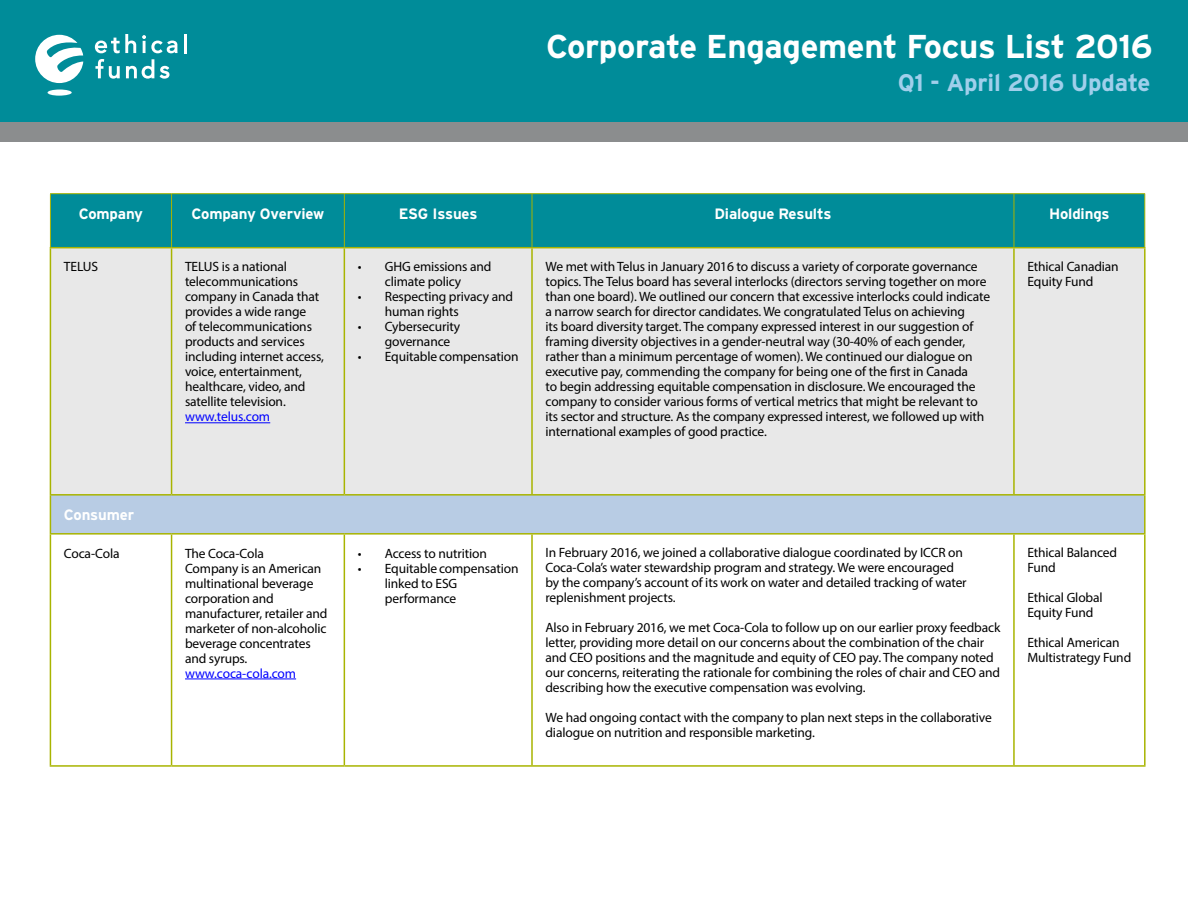
<style>
.page{position:relative;width:1188px;height:918px;background:#fff}
.page>*{position:absolute;margin:0;border:0;box-sizing:border-box;transform-origin:0 0}
.t1{font:700 33px "Interstate";letter-spacing:-.01em;color:#fff}
.t2{font:700 24px "Interstate";letter-spacing:-.01em;color:#a0cfeb}
.t3{font:700 15px "Interstate";letter-spacing:-.01em;color:#fff}
.t4{font:13.5px/15px "Myriad Pro";letter-spacing:-.01em;color:#000}
.t5{font:13.5px "Myriad Pro";letter-spacing:-.01em;color:#00f}
</style>
<div class="page">
<div style="left:0;top:0;width:1188px;height:122px;background:#008c99"></div>
<div style="left:0;top:122px;width:1188px;height:19px;background:#8b8d8e"></div>
<div style="left:48px;top:90px;width:24px;height:6px;background:#fff;border-radius:50%"></div>
<svg style="left:35px;top:35px;width:48px;height:48px"></svg>
<svg style="left:142px;top:35px;width:36px;height:18px"></svg>
<hr style="left:184px;top:34px;width:3px;height:19px;background:#fff">
<svg style="left:95px;top:59px;width:25px;height:20px"></svg>
<svg style="left:126px;top:59px;width:28px;height:20px"></svg>
<svg style="left:160px;top:66px;width:9px;height:13px"></svg>
<svg style="left:95px;top:34px;width:41px;height:19px"></svg>
<div style="left:51px;top:194px;width:1093px;height:53px;background:#008c99"></div>
<div style="left:51px;top:248px;width:1093px;height:246px;background:#e8e8e8"></div>
<div style="left:50px;top:495px;width:1095px;height:39px;background:#b8cce4"></div>
<hr style="left:50px;top:193px;width:122px;height:1px;background:#a8b400">
<hr style="left:50px;top:194px;width:1px;height:53px;background:#a8b400">
<hr style="left:172px;top:193px;width:172px;height:1px;background:#a8b400">
<hr style="left:171px;top:194px;width:1px;height:53px;background:#a8b400">
<hr style="left:344px;top:193px;width:188px;height:1px;background:#a8b400">
<hr style="left:344px;top:194px;width:1px;height:53px;background:#a8b400">
<hr style="left:532px;top:193px;width:482px;height:1px;background:#a8b400">
<hr style="left:532px;top:194px;width:1px;height:53px;background:#a8b400">
<hr style="left:1014px;top:193px;width:131px;height:1px;background:#a8b400">
<hr style="left:1014px;top:194px;width:1px;height:53px;background:#a8b400">
<hr style="left:1144px;top:194px;width:1px;height:53px;background:#a8b400">
<hr style="left:50px;top:247px;width:122px;height:1px;background:#a8b400">
<hr style="left:172px;top:247px;width:172px;height:1px;background:#a8b400">
<hr style="left:344px;top:247px;width:188px;height:1px;background:#a8b400">
<hr style="left:532px;top:247px;width:482px;height:1px;background:#a8b400">
<hr style="left:1014px;top:247px;width:132px;height:1px;background:#a8b400">
<hr style="left:50px;top:248px;width:1px;height:246px;background:#a8b400">
<hr style="left:171px;top:248px;width:1px;height:246px;background:#a8b400">
<hr style="left:344px;top:248px;width:1px;height:246px;background:#a8b400">
<hr style="left:531px;top:248px;width:2px;height:246px;background:#a8b400">
<hr style="left:1013px;top:248px;width:2px;height:246px;background:#a8b400">
<hr style="left:1144px;top:248px;width:2px;height:246px;background:#a8b400">
<hr style="left:50px;top:494px;width:122px;height:2px;background:#a8b400">
<hr style="left:50px;top:496px;width:1px;height:37px;background:#a8b400">
<hr style="left:172px;top:494px;width:172px;height:2px;background:#a8b400">
<hr style="left:344px;top:494px;width:188px;height:2px;background:#a8b400">
<hr style="left:532px;top:494px;width:482px;height:2px;background:#a8b400">
<hr style="left:1014px;top:494px;width:132px;height:2px;background:#a8b400">
<hr style="left:1144px;top:496px;width:2px;height:37px;background:#a8b400">
<hr style="left:50px;top:533px;width:122px;height:2px;background:#a8b400">
<hr style="left:50px;top:535px;width:1px;height:230px;background:#a8b400">
<hr style="left:172px;top:533px;width:172px;height:2px;background:#a8b400">
<hr style="left:171px;top:535px;width:1px;height:230px;background:#a8b400">
<hr style="left:344px;top:533px;width:188px;height:2px;background:#a8b400">
<hr style="left:344px;top:535px;width:1px;height:230px;background:#a8b400">
<hr style="left:532px;top:533px;width:482px;height:2px;background:#a8b400">
<hr style="left:531px;top:535px;width:2px;height:230px;background:#a8b400">
<hr style="left:1014px;top:533px;width:132px;height:2px;background:#a8b400">
<hr style="left:1013px;top:535px;width:2px;height:230px;background:#a8b400">
<hr style="left:1144px;top:535px;width:2px;height:230px;background:#a8b400">
<hr style="left:50px;top:765px;width:122px;height:2px;background:#a8b400">
<hr style="left:172px;top:765px;width:172px;height:2px;background:#a8b400">
<hr style="left:344px;top:765px;width:188px;height:2px;background:#a8b400">
<hr style="left:532px;top:765px;width:482px;height:2px;background:#a8b400">
<hr style="left:1014px;top:765px;width:132px;height:2px;background:#a8b400">
<hr style="left:185px;top:422px;width:85px;height:1px;background:#00f">
<hr style="left:185px;top:679px;width:111px;height:1px;background:#00f">
<h1 class="t1" style="left:546px;top:26px;width:608px">Corporate Engagement Focus List 2016</h1>
<h2 class="t2" style="left:898px;top:68px;width:254px">Q1 - April 2016 Update</h2>
<p class="t3" style="left:79px;top:205px;width:66px">Company</p>
<p class="t3" style="left:192px;top:205px;width:134px">Company Overview</p>
<p class="t3" style="left:399px;top:205px;width:80px">ESG Issues</p>
<p class="t3" style="left:715px;top:205px;width:118px">Dialogue Results</p>
<p class="t3" style="left:1049px;top:205px;width:62px">Holdings</p>
<p class="t4" style="left:64px;top:259px;width:36px">TELUS</p>
<p class="t4" style="left:185px;top:259px;width:140px">TELUS is a national telecommunications company in Canada that provides a wide range<br>of telecommunications products and services including internet access, voice, entertainment, healthcare, video, and satellite television.</p>
<p class="t5" style="left:185px;top:409px;width:87px">www.telus.com</p>
<p class="t3" style="left:64px;top:506px;width:72px">Consumer</p>
<p class="t4" style="left:64px;top:545px;width:57px">Coca-Cola</p>
<p class="t4" style="left:185px;top:545px;width:144px">The Coca-Cola<br>Company is an American multinational beverage corporation and manufacturer, retailer and marketer of non-alcoholic beverage concentrates and syrups.</p>
<p class="t5" style="left:185px;top:665px;width:113px">www.coca-cola.com</p>
<p class="t4" style="left:358px;top:259px;width:135px;text-align:center">• GHG emissions and climate policy</p>
<p class="t4" style="left:385px;top:289px;width:130px;text-indent:-27px">• Respecting privacy and human rights</p>
<p class="t4" style="left:385px;top:319px;width:77px;text-indent:-27px">• Cybersecurity governance</p>
<p class="t4" style="left:358px;top:349px;width:162px">• Equitable compensation</p>
<p class="t4" style="left:546px;top:259px;width:446px">We met with Telus in January 2016 to discuss a variety of corporate governance topics. The Telus board has several interlocks (directors serving together on more than one board). We outlined our concern that excessive interlocks could indicate a narrow search for director candidates. We congratulated Telus on achieving<br>its board diversity target. The company expressed interest in our suggestion of framing diversity objectives in a gender-neutral way (30-40% of each gender, rather than a minimum percentage of women). We continued our dialogue on executive pay, commending the company for being one of the first in Canada<br>to begin addressing equitable compensation in disclosure. We encouraged the company to consider various forms of vertical metrics that might be relevant to its sector and structure. As the company expressed interest, we followed up with international examples of good practice.</p>
<p class="t4" style="left:1027px;top:259px;width:93px">Ethical Canadian<br>Equity Fund</p>
<p class="t4" style="left:358px;top:545px;width:131px">• Access to nutrition</p>
<p class="t4" style="left:385px;top:560px;width:135px;text-indent:-27px">• Equitable compensation linked to ESG performance</p>
<p class="t4" style="left:546px;top:545px;width:423px">In February 2016, we joined a collaborative dialogue coordinated by ICCR on Coca-Cola’s water stewardship program and strategy. We were encouraged by the company’s account of its work on water and detailed tracking of water replenishment projects.</p>
<p class="t4" style="left:546px;top:620px;width:456px">Also in February 2016, we met Coca-Cola to follow up on our earlier proxy feedback letter, providing more detail on our concerns about the combination of the chair and CEO positions and the magnitude and equity of CEO pay. The company noted our concerns, reiterating the rationale for combining the roles of chair and CEO and describing how the executive compensation was evolving.</p>
<p class="t4" style="left:546px;top:710px;width:448px">We had ongoing contact with the company to plan next steps in the collaborative dialogue on nutrition and responsible marketing.</p>
<p class="t4" style="left:1027px;top:545px;width:91px">Ethical Balanced<br>Fund</p>
<p class="t4" style="left:1027px;top:590px;width:77px">Ethical Global<br>Equity Fund</p>
<p class="t4" style="left:1027px;top:635px;width:105px">Ethical American<br>Multistrategy Fund</p>
</div>
